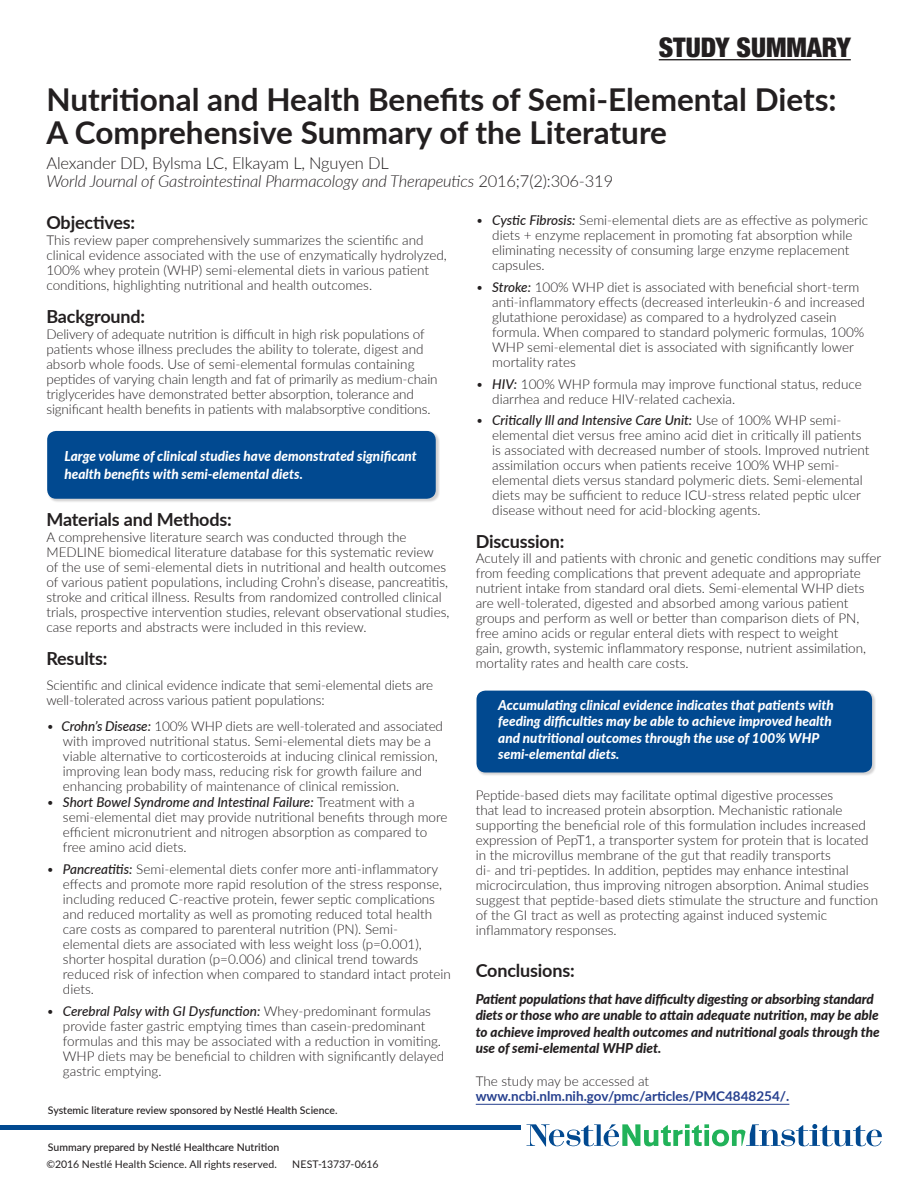
<style>
.page{position:relative;width:918px;height:1188px;background:#fff}
.page>*{position:absolute;margin:0;border:0;box-sizing:border-box;transform-origin:0 0}
.t1{font:700 31.5px/33px "Lato";color:#231f20}
.t2{font:900 condensed 27px "Helvetica Neue";color:#231f20}
.t3{font:700 18px "Lato";letter-spacing:-.01em;color:#231f20}
.t4{font:italic 300 16.5px/18px "Lato";letter-spacing:-.01em;color:#231f20}
.t5{font:italic 800 13.65px/18px "Lato";color:#fff}
.t6{font:300 13.5px/15px "Lato";color:#231f20}
.t7{font:italic 800 13.5px/16.5px "Lato";color:#231f20}
.t8{font:italic 800 13.5px/16.5px "Lato";color:#fff}
.t9{font:700 13.5px "Lato";color:#253f8e}
.t10{font:500 10.5px "Lato";color:#231f20}
.t11{font:10.5px "Lato";letter-spacing:.01em;color:#231f20}
.t12{font:10.5px "Lato";letter-spacing:-.01em;color:#231f20}
.s1{font-style:normal}
.s2{font-weight:500;font-style:italic}
.s3{font-style:italic}
</style>
<div class="page">
<div style="left:47px;top:431px;width:393px;height:72px;background:#231f20;opacity:.2"></div>
<div style="left:47px;top:431px;width:389px;height:68px;background:#014990;border-radius:9px"></div>
<div style="left:477px;top:691px;width:399px;height:86px;background:#231f20;opacity:.2"></div>
<div style="left:477px;top:691px;width:395px;height:81px;background:#014990;border-radius:9px"></div>
<hr style="left:476px;top:1104px;width:313px;height:1px;background:#253f8e">
<svg style="left:527px;top:1124px;width:355px;height:23px"></svg>
<hr style="left:0;top:1125px;width:521px;height:4px;background:#014990">
<hr style="left:659px;top:59px;width:192px;height:1px;background:#231f20">
<h2 class="t2" style="left:659px;top:25px;width:194px">STUDY SUMMARY</h2>
<h1 class="t1" style="left:46px;top:82px;width:792px">Nutritional and Health Benefits of Semi-Elemental Diets:<br>A Comprehensive Summary of the Literature</h1>
<p class="t4" style="left:46px;top:153px;width:568px"><span class="s1">Alexander DD, Bylsma LC, Elkayam L, Nguyen DL<br></span>World Journal of Gastrointestinal Pharmacology and Therapeutics <span class="s1">2016;7(2):306-319</span></p>
<h3 class="t3" style="left:46px;top:209px;width:90px">Objectives:</h3>
<p class="t6" style="left:46px;top:232px;width:402px">This review paper comprehensively summarizes the scientific and clinical evidence associated with the use of enzymatically hydrolyzed, 100% whey protein (WHP) semi-elemental diets in various patient conditions, highlighting nutritional and health outcomes.</p>
<h3 class="t3" style="left:46px;top:303px;width:100px">Background:</h3>
<p class="t6" style="left:46px;top:326px;width:393px">Delivery of adequate nutrition is difficult in high risk populations of patients whose illness precludes the ability to tolerate, digest and absorb whole foods. Use of semi-elemental formulas containing peptides of varying chain length and fat of primarily as medium-chain triglycerides have demonstrated better absorption, tolerance and significant health benefits in patients with malabsorptive conditions.</p>
<p class="t5" style="left:64px;top:447px;width:354px">Large volume of clinical studies have demonstrated significant health benefits with semi-elemental diets.</p>
<h3 class="t3" style="left:46px;top:506px;width:187px">Materials and Methods:</h3>
<p class="t6" style="left:46px;top:529px;width:404px">A comprehensive literature search was conducted through the MEDLINE biomedical literature database for this systematic review<br>of the use of semi-elemental diets in nutritional and health outcomes of various patient populations, including Crohn’s disease, pancreatitis, stroke and critical illness. Results from randomized controlled clinical trials, prospective intervention studies, relevant observational studies, case reports and abstracts were included in this review.</p>
<h3 class="t3" style="left:46px;top:645px;width:63px">Results:</h3>
<p class="t6" style="left:46px;top:677px;width:388px">Scientific and clinical evidence indicate that semi-elemental diets are well-tolerated across various patient populations:</p>
<p class="t6" style="left:63px;top:718px;width:382px;text-indent:-16px">• <span class="s2">Crohn’s Disease:</span> 100% WHP diets are well-tolerated and associated with improved nutritional status. Semi-elemental diets may be a viable alternative to corticosteroids at inducing clinical remission, improving lean body mass, reducing risk for growth failure and enhancing probability of maintenance of clinical remission.</p>
<p class="t6" style="left:63px;top:794px;width:386px;text-indent:-16px"><span class="s3">•</span> <span class="s2">Short Bowel Syndrome and Intestinal Failure:</span> Treatment with a semi-elemental diet may provide nutritional benefits through more efficient micronutrient and nitrogen absorption as compared to free amino acid diets.</p>
<p class="t6" style="left:63px;top:861px;width:390px;text-indent:-16px"><span class="s3">•</span> <span class="s2">Pancreatitis:</span> Semi-elemental diets confer more anti-inflammatory effects and promote more rapid resolution of the stress response, including reduced C-reactive protein, fewer septic complications and reduced mortality as well as promoting reduced total health care costs as compared to parenteral nutrition (PN). Semi&shy;elemental diets are associated with less weight loss (p=0.001), shorter hospital duration (p=0.006) and clinical trend towards reduced risk of infection when compared to standard intact protein diets.</p>
<p class="t6" style="left:63px;top:1003px;width:383px;text-indent:-16px"><span class="s3">•</span> <span class="s2">Cerebral Palsy with GI Dysfunction:</span> Whey-predominant formulas provide faster gastric emptying times than casein-predominant formulas and this may be associated with a reduction in vomiting.<br>WHP diets may be beneficial to children with significantly delayed gastric emptying.</p>
<p class="t10" style="left:48px;top:1103px;width:291px">Systemic literature review sponsored by Nestlé Health Science.</p>
<p class="t10" style="left:48px;top:1140px;width:233px">Summary prepared by Nestlé Healthcare Nutrition</p>
<p class="t11" style="left:46px;top:1157px;width:232px">©2016 Nestlé Health Science. All rights reserved.</p>
<p class="t12" style="left:292px;top:1157px;width:88px">NEST-13737-0616</p>
<p class="t6" style="left:492px;top:212px;width:377px;text-indent:-16px"><span class="s3">•</span> <span class="s2">Cystic Fibrosis:</span> Semi-elemental diets are as effective as polymeric diets + enzyme replacement in promoting fat absorption while eliminating necessity of consuming large enzyme replacement capsules.</p>
<p class="t6" style="left:492px;top:279px;width:374px;text-indent:-16px"><span class="s3">•</span> <span class="s2">Stroke:</span> 100% WHP diet is associated with beneficial short-term anti-inflammatory effects (decreased interleukin-6 and increased glutathione peroxidase) as compared to a hydrolyzed casein formula. When compared to standard polymeric formulas, 100% WHP semi-elemental diet is associated with significantly lower mortality rates</p>
<p class="t6" style="left:492px;top:376px;width:371px;text-indent:-16px"><span class="s3">•</span> <span class="s2">HIV:</span> 100% WHP formula may improve functional status, reduce diarrhea and reduce HIV-related cachexia.</p>
<p class="t6" style="left:492px;top:413px;width:379px;text-indent:-16px"><span class="s3">•</span> <span class="s2">Critically Ill and Intensive Care Unit:</span> Use of 100% WHP semi&shy;elemental diet versus free amino acid diet in critically ill patients is associated with decreased number of stools. Improved nutrient assimilation occurs when patients receive 100% WHP semi&shy;elemental diets versus standard polymeric diets. Semi-elemental diets may be sufficient to reduce ICU-stress related peptic ulcer disease without need for acid-blocking agents.</p>
<h3 class="t3" style="left:476px;top:528px;width:90px">Discussion:</h3>
<p class="t6" style="left:476px;top:550px;width:407px">Acutely ill and patients with chronic and genetic conditions may suffer from feeding complications that prevent adequate and appropriate nutrient intake from standard oral diets. Semi-elemental WHP diets are well-tolerated, digested and absorbed among various patient groups and perform as well or better than comparison diets of PN, free amino acids or regular enteral diets with respect to weight<br>gain, growth, systemic inflammatory response, nutrient assimilation, mortality rates and health care costs.</p>
<p class="t8" style="left:498px;top:696px;width:337px">Accumulating clinical evidence indicates that patients with feeding difficulties may be able to achieve improved health and nutritional outcomes through the use of 100% WHP semi-elemental diets.</p>
<p class="t6" style="left:476px;top:787px;width:404px">Peptide-based diets may facilitate optimal digestive processes<br>that lead to increased protein absorption. Mechanistic rationale supporting the beneficial role of this formulation includes increased expression of PepT1, a transporter system for protein that is located in the microvillus membrane of the gut that readily transports<br>di- and tri-peptides. In addition, peptides may enhance intestinal microcirculation, thus improving nitrogen absorption. Animal studies suggest that peptide-based diets stimulate the structure and function of the GI tract as well as protecting against induced systemic inflammatory responses.</p>
<h3 class="t3" style="left:476px;top:957px;width:100px">Conclusions:</h3>
<p class="t7" style="left:476px;top:990px;width:406px">Patient populations that have difficulty digesting or absorbing standard diets or those who are unable to attain adequate nutrition, may be able to achieve improved health outcomes and nutritional goals through the use of semi-elemental WHP diet.</p>
<p class="t6" style="left:476px;top:1073px;width:175px">The study may be accessed at</p>
<p class="t9" style="left:476px;top:1086px;width:315px">www.ncbi.nlm.nih.gov/pmc/articles/PMC4848254/.</p>
</div>
